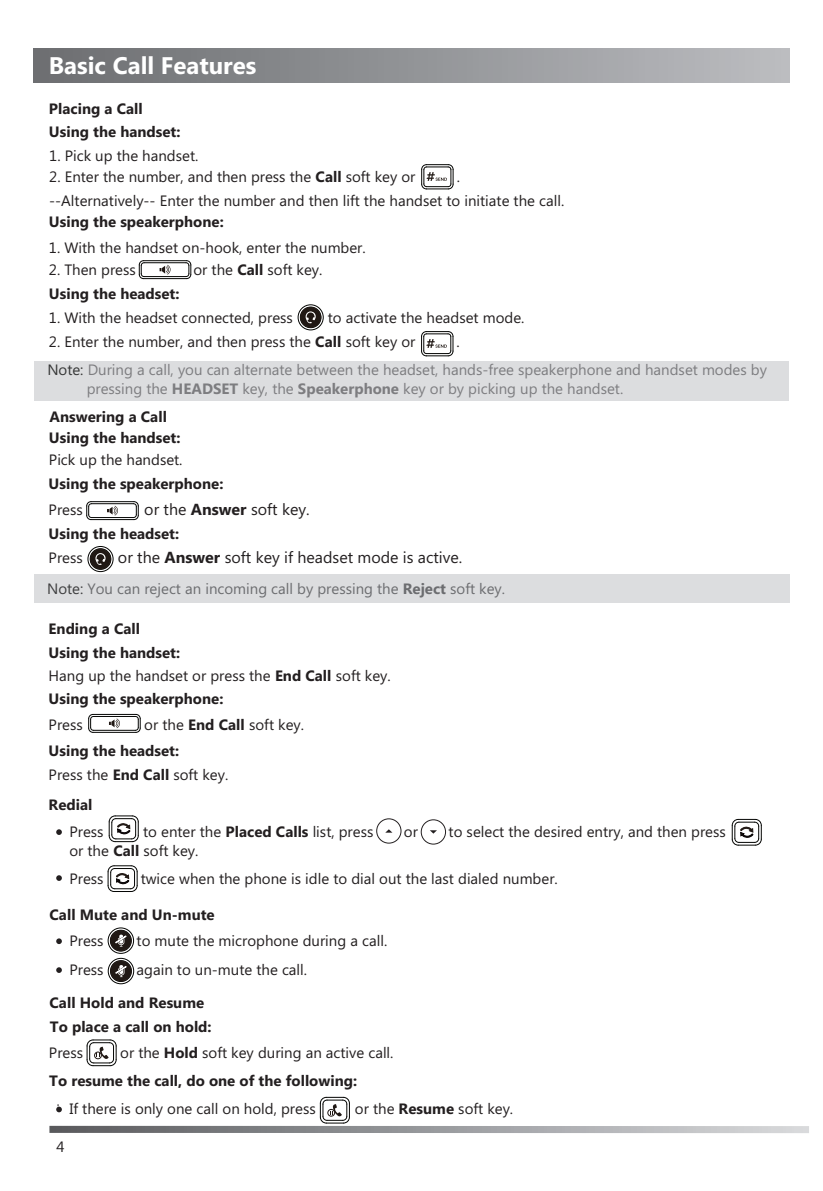
<style>
.page{position:relative;width:823px;height:1191px;background:#fff}
.page>*{position:absolute;margin:0;border:0;box-sizing:border-box;transform-origin:0 0}
.t1{font:700 24px "Microsoft Phags Pa";color:#fff}
.t2{font:16px "Microsoft Phags Pa";color:#231f20}
.t3{font:15px/27.8px "Microsoft Phags Pa";color:#231f20}
.t4{font:700 15px/24px "Microsoft Phags Pa";color:#231f20}
.t5{font:15px "Microsoft Phags Pa";color:#7d7d80}
.t6{font:15px "Microsoft Phags Pa";color:#6c6d70}
.s1{font-weight:700}
.s2{color:#363737}
.s3{color:#3e3e3f}
</style>
<div class="page">
<svg style="left:56px;top:829px;width:6px;height:6px"></svg>
<svg style="left:56px;top:938px;width:6px;height:6px"></svg>
<svg style="left:56px;top:875px;width:6px;height:6px"></svg>
<svg style="left:386px;top:829px;width:6px;height:3px"></svg>
<div style="left:376px;top:818px;width:25px;height:25px;border:1px solid #231f20;border-radius:50%"></div>
<svg style="left:430px;top:830px;width:6px;height:3px"></svg>
<div style="left:420px;top:819px;width:25px;height:25px;border:1px solid #231f20;border-radius:50%"></div>
<svg style="left:56px;top:967px;width:6px;height:6px"></svg>
<svg style="left:56px;top:1104px;width:6px;height:8px"></svg>
<hr style="left:143px;top:278px;width:43px;height:1px;background:#040503">
<hr style="left:144px;top:276px;width:42px;height:1px;background:#040503">
<hr style="left:144px;top:262px;width:42px;height:1px;background:#040503">
<hr style="left:143px;top:260px;width:43px;height:1px;background:#040503">
<svg style="left:138px;top:260px;width:7px;height:19px"></svg>
<svg style="left:185px;top:260px;width:6px;height:19px"></svg>
<svg style="left:159px;top:265px;width:11px;height:9px"></svg>
<div style="left:297px;top:304px;width:26px;height:26px;border:1px solid #040503;border-radius:50%"></div>
<div style="left:300px;top:307px;width:21px;height:21px;border:1px solid #040503;border-radius:50%"></div>
<div style="left:300px;top:307px;width:20px;height:20px;background:#201814;border-radius:50%"></div>
<div style="left:300px;top:307px;width:20px;height:20px;border:1px solid #201814;border-radius:50%"></div>
<svg style="left:305px;top:311px;width:10px;height:12px"></svg>
<div style="left:87px;top:546px;width:26px;height:26px;border:1px solid #040503;border-radius:50%"></div>
<div style="left:90px;top:548px;width:21px;height:22px;border:1px solid #040503;border-radius:50%"></div>
<div style="left:90px;top:549px;width:20px;height:20px;background:#201814;border-radius:50%"></div>
<div style="left:90px;top:549px;width:21px;height:20px;border:1px solid #201814;border-radius:50%"></div>
<svg style="left:95px;top:553px;width:11px;height:12px"></svg>
<hr style="left:93px;top:732px;width:43px;height:1px;background:#040503">
<hr style="left:93px;top:730px;width:42px;height:1px;background:#040503">
<hr style="left:93px;top:716px;width:42px;height:1px;background:#040503">
<hr style="left:93px;top:714px;width:43px;height:1px;background:#040503">
<svg style="left:88px;top:714px;width:6px;height:19px"></svg>
<svg style="left:135px;top:714px;width:6px;height:19px"></svg>
<svg style="left:109px;top:718px;width:11px;height:10px"></svg>
<svg style="left:108px;top:815px;width:31px;height:27px"></svg>
<div style="left:108px;top:927px;width:26px;height:26px;border:1px solid #040503;border-radius:50%"></div>
<div style="left:110px;top:929px;width:22px;height:22px;border:1px solid #040503;border-radius:50%"></div>
<div style="left:111px;top:930px;width:20px;height:20px;background:#201814;border-radius:50%"></div>
<div style="left:110px;top:930px;width:21px;height:20px;border:1px solid #201814;border-radius:50%"></div>
<svg style="left:115px;top:934px;width:11px;height:12px"></svg>
<div style="left:108px;top:958px;width:26px;height:26px;border:1px solid #040503;border-radius:50%"></div>
<div style="left:110px;top:960px;width:22px;height:22px;border:1px solid #040503;border-radius:50%"></div>
<div style="left:111px;top:961px;width:20px;height:20px;background:#201814;border-radius:50%"></div>
<div style="left:111px;top:961px;width:20px;height:20px;border:1px solid #201814;border-radius:50%"></div>
<svg style="left:115px;top:965px;width:11px;height:12px"></svg>
<svg style="left:86px;top:1039px;width:31px;height:27px"></svg>
<svg style="left:319px;top:1096px;width:31px;height:28px"></svg>
<svg style="left:107px;top:865px;width:31px;height:27px"></svg>
<div style="left:34px;top:49px;width:754px;height:34px;background:linear-gradient(to right,#6b6d70,#bbbcc0)"></div>
<div style="left:34px;top:361px;width:754px;height:40px;background:#dcdddf"></div>
<div style="left:34px;top:574px;width:754px;height:29px;background:#dcdddf"></div>
<svg style="left:731px;top:818px;width:30px;height:28px"></svg>
<svg style="left:49px;top:1125px;width:759px;height:8px;background:#a4a6a8"></svg>
<hr style="left:91px;top:519px;width:43px;height:1px;background:#040503">
<hr style="left:91px;top:517px;width:42px;height:1px;background:#040503">
<hr style="left:91px;top:503px;width:42px;height:1px;background:#040503">
<hr style="left:91px;top:501px;width:43px;height:1px;background:#040503">
<svg style="left:86px;top:501px;width:6px;height:19px"></svg>
<svg style="left:133px;top:501px;width:6px;height:19px"></svg>
<svg style="left:107px;top:506px;width:11px;height:9px"></svg>
<svg style="left:421px;top:164px;width:32px;height:26px"></svg>
<svg style="left:421px;top:331px;width:32px;height:25px"></svg>
<p class="t1" style="left:49px;top:48px;width:209px">Basic Call Features</p>
<p class="t4" style="left:49px;top:96px;width:95px">Placing a Call</p>
<p class="t4" style="left:49px;top:119px;width:133px">Using the handset:</p>
<p class="t3" style="left:49px;top:141px;width:150px">1. Pick up the handset.</p>
<p class="t3" style="left:49px;top:162px;width:367px">2. Enter the number, and then press the <span class="s1">Call</span> soft key or</p>
<p class="t3" style="left:456px;top:162px;width:5px">.</p>
<p class="t3" style="left:49px;top:186px;width:516px">--Alternatively-- Enter the number and then lift the handset to initiate the call.</p>
<p class="t4" style="left:49px;top:209px;width:176px">Using the speakerphone:</p>
<p class="t3" style="left:49px;top:233px;width:318px">1. With the handset on-hook, enter the number.</p>
<p class="t3" style="left:49px;top:255px;width:88px">2. Then press</p>
<p class="t3" style="left:193px;top:255px;width:130px">or the <span class="s1">Call</span> soft key.</p>
<p class="t3" style="left:49px;top:303px;width:245px">1. With the headset connected, press</p>
<p class="t3" style="left:327px;top:303px;width:198px">to activate the headset mode.</p>
<p class="t3" style="left:49px;top:327px;width:368px">2. Enter the number, and then press the <span class="s1">Call</span> soft key or</p>
<p class="t3" style="left:456px;top:327px;width:5px">.</p>
<p class="t4" style="left:49px;top:281px;width:132px">Using the headset:</p>
<p class="t5" style="left:47px;top:359px;width:720px"><span class="s2">Note:</span> During a call, you can alternate between the headset, hands-free speakerphone and handset modes by</p>
<p class="t5" style="left:87px;top:378px;width:537px">pressing the <span class="s1">HEADSET</span> key, the <span class="s1">Speakerphone</span> key or by picking up the handset.</p>
<p class="t4" style="left:50px;top:404px;width:119px">Answering a Call</p>
<p class="t4" style="left:49px;top:425px;width:133px">Using the handset:</p>
<p class="t4" style="left:49px;top:470px;width:176px">Using the speakerphone:</p>
<p class="t4" style="left:49px;top:521px;width:132px">Using the headset:</p>
<p class="t3" style="left:49px;top:444px;width:135px">Pick up the handset.</p>
<p class="t3" style="left:49px;top:495px;width:36px">Press</p>
<p class="t2" style="left:144px;top:498px;width:167px">or the <span class="s1">Answer</span> soft key.</p>
<p class="t3" style="left:49px;top:543px;width:36px">Press</p>
<p class="t2" style="left:118px;top:546px;width:346px">or the <span class="s1">Answer</span> soft key if headset mode is active.</p>
<p class="t6" style="left:47px;top:578px;width:459px"><span class="s3">Note:</span> You can reject an incoming call by pressing the <span class="s1">Reject</span> soft key.</p>
<p class="t4" style="left:49px;top:616px;width:93px">Ending a Call</p>
<p class="t4" style="left:49px;top:640px;width:133px">Using the handset:</p>
<p class="t4" style="left:49px;top:686px;width:176px">Using the speakerphone:</p>
<p class="t4" style="left:49px;top:738px;width:132px">Using the headset:</p>
<p class="t3" style="left:49px;top:660px;width:343px">Hang up the handset or press the <span class="s1">End Call</span> soft key.</p>
<p class="t3" style="left:49px;top:709px;width:36px">Press</p>
<p class="t3" style="left:144px;top:709px;width:161px">or the <span class="s1">End Call</span> soft key.</p>
<p class="t3" style="left:49px;top:759px;width:181px">Press the <span class="s1">End Call</span> soft key.</p>
<p class="t4" style="left:49px;top:792px;width:45px">Redial</p>
<p class="t3" style="left:69px;top:817px;width:36px">Press</p>
<p class="t3" style="left:143px;top:817px;width:232px">to enter the <span class="s1">Placed Calls</span> list, press</p>
<p class="t3" style="left:403px;top:817px;width:16px">or</p>
<p class="t3" style="left:448px;top:817px;width:278px">to select the desired entry, and then press</p>
<p class="t3" style="left:69px;top:836px;width:130px">or the <span class="s1">Call</span> soft key.<br>Press</p>
<p class="t3" style="left:141px;top:864px;width:418px">twice when the phone is idle to dial out the last dialed number.</p>
<p class="t4" style="left:50px;top:901px;width:166px">Call Mute and Un-mute</p>
<p class="t3" style="left:69px;top:926px;width:36px">Press</p>
<p class="t3" style="left:136px;top:926px;width:252px">to mute the microphone during a call.</p>
<p class="t3" style="left:69px;top:955px;width:36px">Press</p>
<p class="t3" style="left:136px;top:955px;width:172px">again to un-mute the call.</p>
<p class="t4" style="left:50px;top:990px;width:163px">Call Hold and Resume<br>To place a call on hold:</p>
<p class="t3" style="left:49px;top:1038px;width:36px">Press</p>
<p class="t3" style="left:120px;top:1038px;width:274px">or the <span class="s1">Hold</span> soft key during an active call.</p>
<p class="t4" style="left:49px;top:1067px;width:309px">To resume the call, do one of the following:</p>
<p class="t3" style="left:69px;top:1094px;width:248px">If there is only one call on hold, press</p>
<p class="t3" style="left:355px;top:1094px;width:160px">or the <span class="s1">Resume</span> soft key.</p>
<p class="t3" style="left:57px;top:1131px;width:10px">4</p>
</div>
